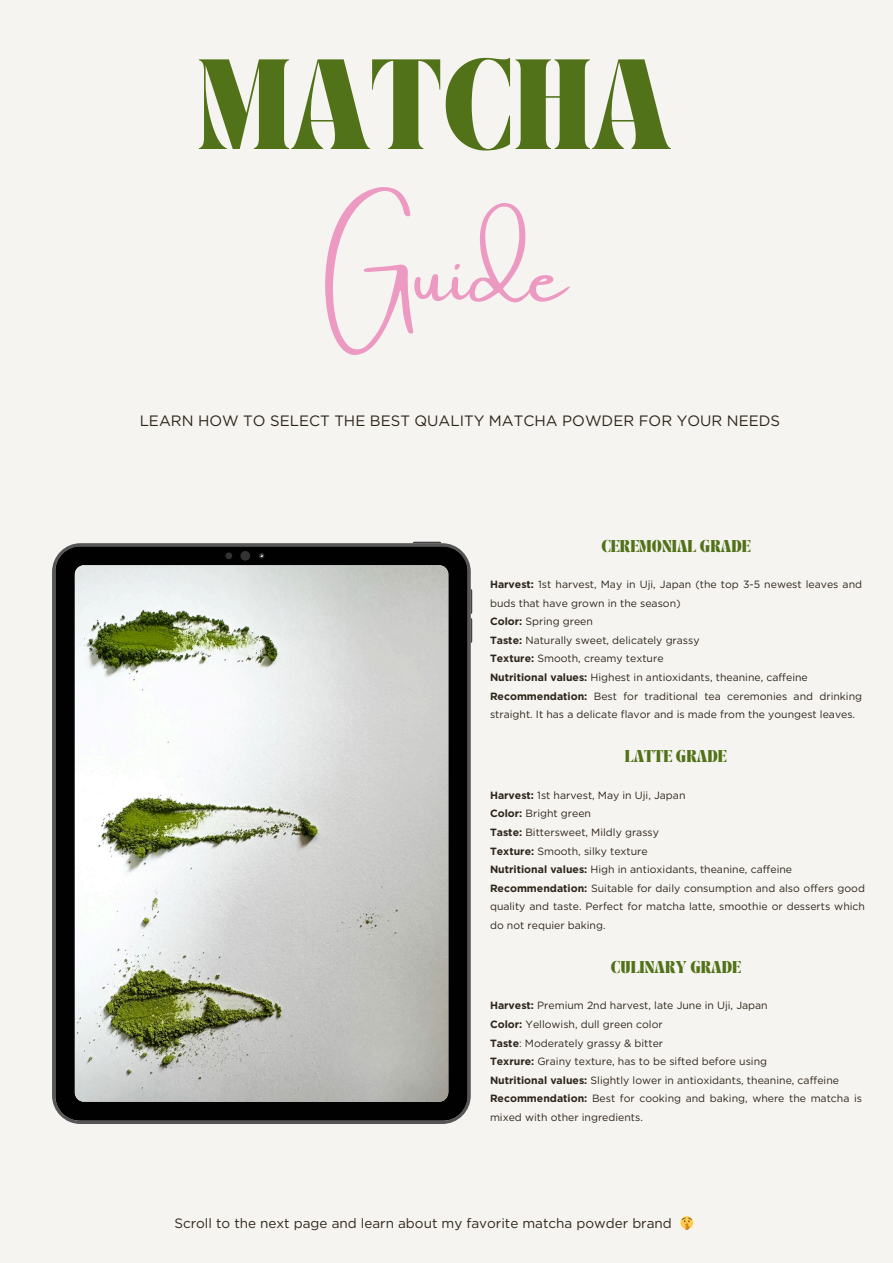
<style>
.page{position:relative;width:893px;height:1263px;background:#f6f4f1}
.page>*{position:absolute;margin:0;border:0;box-sizing:border-box;transform-origin:0 0}
.t1{font:700 78.6px/156.9px "TANASHFORD";color:#517218;text-align:center}
.t2{font:15px "Gotham";color:#2d2519}
.t3{font:13.5px "Gotham";color:#2d2519}
.t4{font:10.5px/18.6px "Gotham";color:#2d2519}
.t5{font:700 10.5px "TANASHFORD";color:#517218}
.s1{font-family:"Amsterdam One";font-weight:400;color:#ed9ac2}
.s2{font-weight:700}
</style>
<div class="page">
<svg style="left:52px;top:543px;width:419px;height:581px;background:#171717"></svg>
<img style="left:75px;top:565px;width:373px;height:536px;border-radius:9px">
<div style="left:225px;top:552px;width:7px;height:7px;background:#333;border-radius:50%"></div>
<div style="left:240px;top:551px;width:10px;height:10px;background:#333;border-radius:50%"></div>
<svg style="left:259px;top:553px;width:5px;height:5px"></svg>
<svg style="left:471px;top:589px;width:1px;height:54px"></svg>
<svg style="left:413px;top:542px;width:28px;height:1px"></svg>
<h2 class="t1" style="left:197px;top:39px;width:475px">MATCHA<br><span class="s1">Guide</span></h2>
<p class="t2" style="left:140px;top:411px;width:642px">LEARN HOW TO SELECT THE BEST QUALITY MATCHA POWDER FOR YOUR NEEDS</p>
<h4 class="t5" style="left:601px;top:539px;width:151px">CEREMONIAL GRADE</h4>
<p class="t4" style="left:490px;top:575px;width:373px"><span class="s2">Harvest:</span> 1st harvest, May in Uji, Japan (the top 3-5 newest leaves and buds that have grown in the season)</p>
<p class="t4" style="left:490px;top:612px;width:104px"><span class="s2">Color:</span> Spring green</p>
<p class="t4" style="left:490px;top:631px;width:211px"><span class="s2">Taste:</span> Naturally sweet, delicately grassy</p>
<p class="t4" style="left:490px;top:649px;width:175px"><span class="s2">Texture:</span> Smooth, creamy texture</p>
<p class="t4" style="left:490px;top:668px;width:319px"><span class="s2">Nutritional values:</span> Highest in antioxidants, theanine, caffeine</p>
<p class="t4" style="left:490px;top:686px;width:373px"><span class="s2">Recommendation:</span> Best for traditional tea ceremonies and drinking straight. It has a delicate flavor and is made from the youngest leaves.</p>
<h4 class="t5" style="left:625px;top:750px;width:103px">LATTE GRADE</h4>
<p class="t4" style="left:490px;top:786px;width:197px"><span class="s2">Harvest:</span> 1st harvest, May in Uji, Japan</p>
<p class="t4" style="left:490px;top:804px;width:103px"><span class="s2">Color:</span> Bright green</p>
<p class="t4" style="left:490px;top:823px;width:170px"><span class="s2">Taste:</span> Bittersweet, Mildly grassy</p>
<p class="t4" style="left:490px;top:841px;width:159px"><span class="s2">Texture:</span> Smooth, silky texture</p>
<p class="t4" style="left:490px;top:860px;width:303px"><span class="s2">Nutritional values:</span> High in antioxidants, theanine, caffeine</p>
<p class="t4" style="left:490px;top:878px;width:376px;text-align:justify"><span class="s2">Recommendation:</span> Suitable for daily consumption and also offers good quality and taste. Perfect for matcha latte, smoothie or desserts which do not requier baking.</p>
<h4 class="t5" style="left:611px;top:960px;width:132px">CULINARY GRADE</h4>
<p class="t4" style="left:490px;top:996px;width:279px"><span class="s2">Harvest:</span> Premium 2nd harvest, late June in Uji, Japan</p>
<p class="t4" style="left:490px;top:1015px;width:174px"><span class="s2">Color:</span> Yellowish, dull green color</p>
<p class="t4" style="left:490px;top:1033px;width:175px"><span class="s2">Taste</span>: Moderately grassy &amp; bitter</p>
<p class="t4" style="left:490px;top:1052px;width:278px"><span class="s2">Texrure:</span> Grainy texture, has to be sifted before using</p>
<p class="t4" style="left:490px;top:1071px;width:350px"><span class="s2">Nutritional values:</span> Slightly lower in antioxidants, theanine, caffeine</p>
<p class="t4" style="left:490px;top:1089px;width:373px"><span class="s2">Recommendation:</span> Best for cooking and baking, where the matcha is mixed with other ingredients.</p>
<h3 class="t3" style="left:174px;top:1215px;width:499px">Scroll to the next page and learn about my favorite matcha powder brand</h3>
</div>
